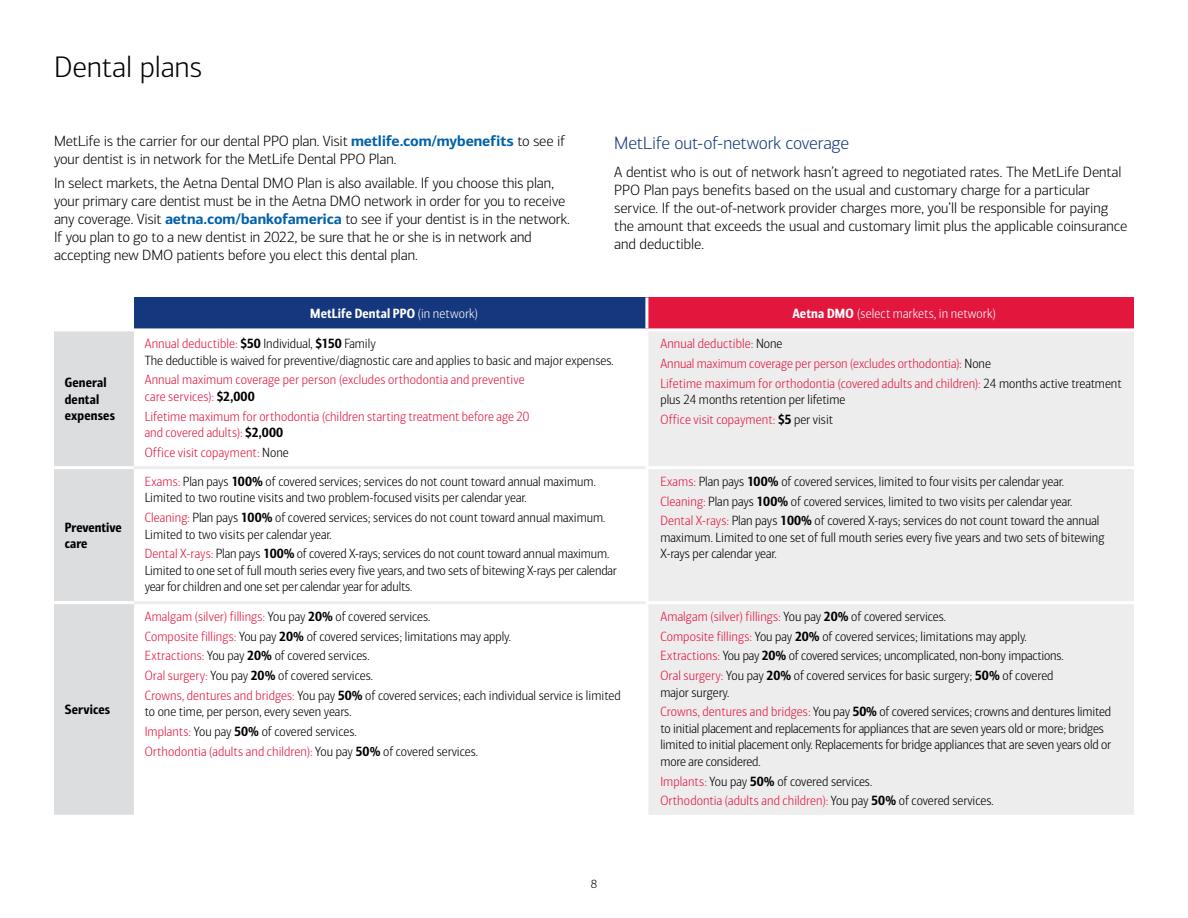
<style>
.page{position:relative;width:1188px;height:918px;background:#fff}
.page>*{position:absolute;margin:0;border:0;box-sizing:border-box;transform-origin:0 0}
.Subhead_1_18_24{font:300 30px "Connections";color:#000}
.Body_copy_1_11_16{font:300 18px "Connections";letter-spacing:-.01em;color:#14377d}
.Body_copy_1_11_16-2{font:300 15px/18px "Connections";letter-spacing:-.01em;color:#000}
.ChartText_8_9{font:300 13.5px/16.5px "Connections Cond";color:#000}
.ChartText_8_9-2{font:300 13.5px/16.5px "Connections Cond";letter-spacing:.005em;color:#e3173e}
.ChartText_8_9-3{font:13.5px/16.5px "Connections Cond Bld";letter-spacing:.01em;color:#000}
.Body_copy_10_14_whit{font:300 13.5px "Connections Cond";letter-spacing:.01em;color:#fff}
.Body_copy_10_14_whit-2{font:13.5px "Connections Cond Bld";letter-spacing:.01em;color:#fff}
.t1{font:300 12px "Connections";color:#000}
.s1{font-weight:700;color:#0061aa}
.s2{font-family:"Connections Cond";font-weight:300}
.s3{font-family:"Connections Cond Bld";font-weight:400}
.s4{color:#e3173e}
.s5{font-family:"Connections Cond Bld";font-weight:400;color:#000}
.s6{color:#000}
</style>
<div class="page">
<div style="left:134px;top:298px;width:513px;height:32px;background:#14377d"></div>
<div style="left:647px;top:298px;width:487px;height:32px;background:#e3173e"></div>
<div style="left:54px;top:331px;width:80px;height:484px;background:#dcddde"></div>
<div style="left:648px;top:331px;width:486px;height:484px;background:#ededee"></div>
<hr style="left:54px;top:466px;width:80px;height:3px;background:#fff">
<hr style="left:645px;top:466px;width:489px;height:3px;background:#fff">
<hr style="left:54px;top:601px;width:80px;height:3px;background:#fff">
<hr style="left:645px;top:601px;width:489px;height:3px;background:#fff">
<hr style="left:134px;top:328px;width:513px;height:3px;background:#fff">
<hr style="left:647px;top:328px;width:487px;height:3px;background:#fff">
<hr style="left:134px;top:466px;width:511px;height:3px;background:#ededee">
<hr style="left:134px;top:601px;width:511px;height:3px;background:#ededee">
<hr style="left:645px;top:298px;width:3px;height:30px;background:#fff">
<p class="Subhead_1_18_24" style="left:54px;top:49px;width:150px">Dental plans</p>
<p class="Body_copy_1_11_16-2" style="left:54px;top:132px;width:513px">MetLife is the carrier for our dental PPO plan. Visit <span class="s1">metlife.com/mybenefits</span> to see if your dentist is in network for the MetLife Dental PPO Plan.</p>
<p class="Body_copy_1_11_16-2" style="left:54px;top:174px;width:518px">In select markets, the Aetna Dental DMO Plan is also available. If you choose this plan, your primary care dentist must be in the Aetna DMO network in order for you to receive any coverage. Visit <span class="s1">aetna.com/bankofamerica</span> to see if your dentist is in the network.<br>If you plan to go to a new dentist in 2022, be sure that he or she is in network and accepting new DMO patients before you elect this dental plan.</p>
<p class="Body_copy_1_11_16" style="left:614px;top:132px;width:236px">MetLife out-of-network coverage</p>
<p class="Body_copy_1_11_16-2" style="left:614px;top:163px;width:515px">A dentist who is out of network hasn’t agreed to negotiated rates. The MetLife Dental PPO Plan pays benefits based on the usual and customary charge for a particular service. If the out-of-network provider charges more, you’ll be responsible for paying the amount that exceeds the usual and customary limit plus the applicable coinsurance and deductible.</p>
<p class="ChartText_8_9-3" style="left:65px;top:375px;width:52px">General dental expenses</p>
<p class="ChartText_8_9-3" style="left:65px;top:519px;width:59px">Preventive care</p>
<p class="ChartText_8_9-3" style="left:65px;top:701px;width:47px">Services</p>
<p class="Body_copy_10_14_whit-2" style="left:310px;top:306px;width:169px">MetLife Dental PPO <span class="s2">(in network)</span></p>
<p class="Body_copy_10_14_whit" style="left:792px;top:306px;width:205px"><span class="s3">Aetna DMO</span> (select markets, in network)</p>
<p class="ChartText_8_9" style="left:145px;top:336px;width:470px"><span class="s4">Annual deductible:</span> <span class="s3">$50</span> Individual, <span class="s3">$150</span> Family<br>The deductible is waived for preventive/diagnostic care and applies to basic and major expenses.</p>
<p class="ChartText_8_9-2" style="left:145px;top:372px;width:381px">Annual maximum coverage per person (excludes orthodontia and preventive care services): <span class="s5">$2,000</span></p>
<p class="ChartText_8_9-2" style="left:145px;top:408px;width:386px">Lifetime maximum for orthodontia (children starting treatment before age 20 and covered adults): <span class="s5">$2,000</span></p>
<p class="ChartText_8_9-2" style="left:145px;top:444px;width:146px">Office visit copayment: <span class="s6">None</span></p>
<p class="ChartText_8_9" style="left:145px;top:473px;width:453px"><span class="s4">Exams:</span> Plan pays <span class="s3">100%</span> of covered services; services do not count toward annual maximum.<br>Limited to two routine visits and two problem-focused visits per calendar year.</p>
<p class="ChartText_8_9" style="left:145px;top:510px;width:462px"><span class="s4">Cleaning:</span> Plan pays <span class="s3">100%</span> of covered services; services do not count toward annual maximum.<br>Limited to two visits per calendar year.</p>
<p class="ChartText_8_9" style="left:145px;top:546px;width:473px"><span class="s4">Dental X-rays:</span> Plan pays <span class="s3">100%</span> of covered X-rays; services do not count toward annual maximum.<br>Limited to one set of full mouth series every five years, and two sets of bitewing X-rays per calendar year for children and one set per calendar year for adults.</p>
<p class="ChartText_8_9-2" style="left:145px;top:608px;width:287px">Amalgam (silver) fillings: <span class="s6">You pay</span> <span class="s5">20%</span> <span class="s6">of covered services.</span></p>
<p class="ChartText_8_9" style="left:145px;top:628px;width:368px"><span class="s4">Composite fillings:</span> You pay <span class="s3">20%</span> of covered services; limitations may apply.</p>
<p class="ChartText_8_9" style="left:145px;top:648px;width:226px"><span class="s4">Extractions:</span> You pay <span class="s3">20%</span> of covered services.</p>
<p class="ChartText_8_9" style="left:145px;top:668px;width:230px"><span class="s4">Oral surgery:</span> You pay <span class="s3">20%</span> of covered services.</p>
<p class="ChartText_8_9" style="left:145px;top:687px;width:477px"><span class="s4">Crowns, dentures and bridges:</span> You pay <span class="s3">50%</span> of covered services; each individual service is limited to one time, per person, every seven years.</p>
<p class="ChartText_8_9" style="left:145px;top:724px;width:214px"><span class="s4">Implants:</span> You pay <span class="s3">50%</span> of covered services.</p>
<p class="ChartText_8_9-2" style="left:145px;top:743px;width:335px">Orthodontia (adults and children): <span class="s6">You pay</span> <span class="s5">50%</span> <span class="s6">of covered services.</span></p>
<p class="ChartText_8_9-2" style="left:660px;top:336px;width:124px">Annual deductible: <span class="s6">None</span></p>
<p class="ChartText_8_9-2" style="left:660px;top:355px;width:332px">Annual maximum coverage per person (excludes orthodontia): <span class="s6">None</span></p>
<p class="ChartText_8_9-2" style="left:660px;top:375px;width:463px">Lifetime maximum for orthodontia (covered adults and children): <span class="s6">24 months active treatment plus 24 months retention per lifetime</span></p>
<p class="ChartText_8_9-2" style="left:660px;top:411px;width:174px">Office visit copayment: <span class="s5">$5</span> <span class="s6">per visit</span></p>
<p class="ChartText_8_9" style="left:660px;top:473px;width:405px"><span class="s4">Exams:</span> Plan pays <span class="s3">100%</span> of covered services, limited to four visits per calendar year.</p>
<p class="ChartText_8_9" style="left:660px;top:493px;width:413px"><span class="s4">Cleaning:</span> Plan pays <span class="s3">100%</span> of covered services, limited to two visits per calendar year.</p>
<p class="ChartText_8_9" style="left:660px;top:513px;width:445px"><span class="s4">Dental X-rays:</span> Plan pays <span class="s3">100%</span> of covered X-rays; services do not count toward the annual maximum. Limited to one set of full mouth series every five years and two sets of bitewing<br>X-rays per calendar year.</p>
<p class="ChartText_8_9-2" style="left:660px;top:608px;width:287px">Amalgam (silver) fillings: <span class="s6">You pay</span> <span class="s5">20%</span> <span class="s6">of covered services.</span></p>
<p class="ChartText_8_9" style="left:660px;top:628px;width:368px"><span class="s4">Composite fillings:</span> You pay <span class="s3">20%</span> of covered services; limitations may apply.</p>
<p class="ChartText_8_9" style="left:660px;top:648px;width:405px"><span class="s4">Extractions:</span> You pay <span class="s3">20%</span> of covered services; uncomplicated, non-bony impactions.</p>
<p class="ChartText_8_9" style="left:660px;top:668px;width:395px"><span class="s4">Oral surgery:</span> You pay <span class="s3">20%</span> of covered services for basic surgery; <span class="s3">50%</span> of covered major surgery.</p>
<p class="ChartText_8_9" style="left:660px;top:704px;width:452px"><span class="s4">Crowns, dentures and bridges:</span> You pay <span class="s3">50%</span> of covered services; crowns and dentures limited to initial placement and replacements for appliances that are seven years old or more; bridges limited to initial placement only. Replacements for bridge appliances that are seven years old or more are considered.</p>
<p class="ChartText_8_9" style="left:660px;top:773px;width:213px"><span class="s4">Implants:</span> You pay <span class="s3">50%</span> of covered services.</p>
<p class="ChartText_8_9-2" style="left:660px;top:793px;width:335px">Orthodontia (adults and children): <span class="s6">You pay</span> <span class="s5">50%</span> <span class="s6">of covered services.</span></p>
<p class="t1" style="left:591px;top:877px;width:8px">8</p>
</div>
